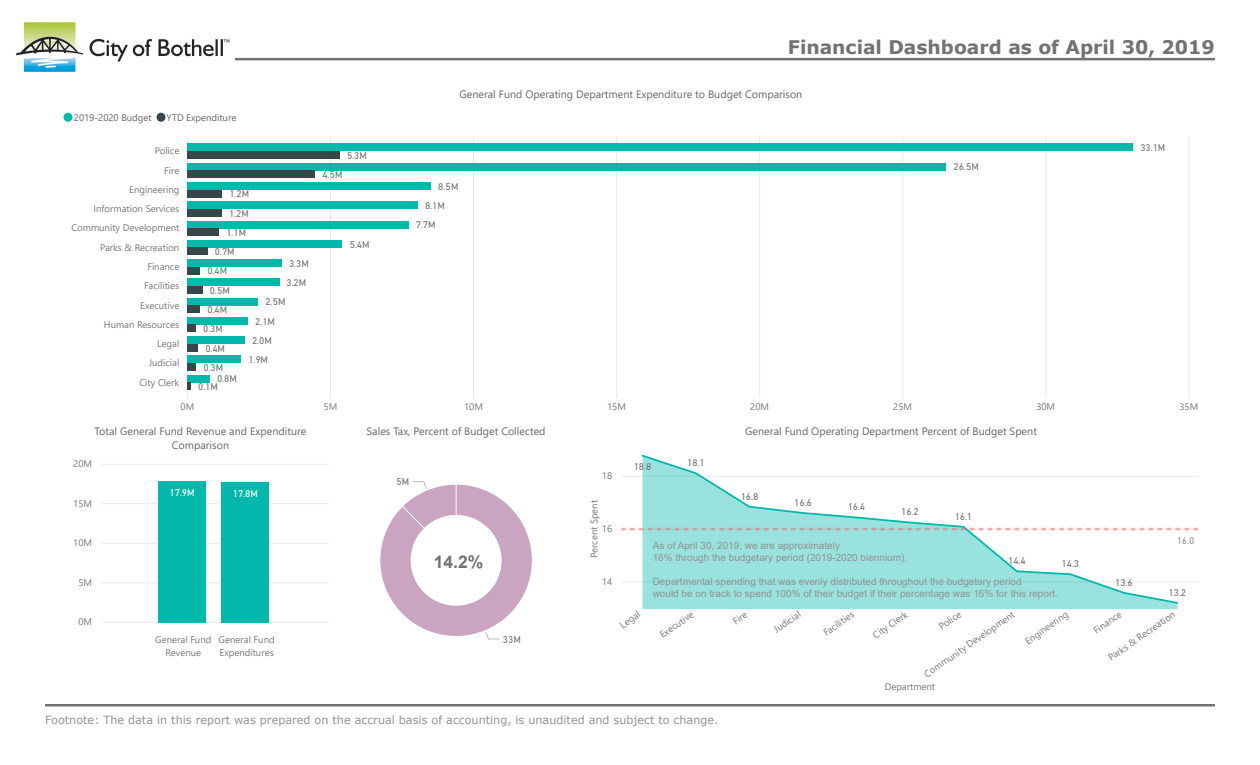
<style>
.page{position:relative;width:1260px;height:765px;background:#fff}
.page>*{position:absolute;margin:0;border:0;box-sizing:border-box;transform-origin:0 0}
.t1{font:700 18.75px "Verdana";color:#717275}
.t2{font:700 17.5px "Arial";color:#717275}
.t3{font:11.25px "Verdana";color:#919396}
.t4{font:10.75px/14.2px "Segoe UI";color:#666;text-align:center}
.t5{font:10.75px/19.2px "Standard Font";color:#777}
.t6{font:10.75px "Standard Font";color:#fff}
.t7{font:10.75px "Standard Font";color:#999}
.t8{font:10px "Arial";color:#919396}
.t9{font:9.5px/19.2px "Segoe UI";color:#777;text-align:center}
.t10{font:9.5px "Segoe UI";color:#666}
</style>
<div class="page">
<hr style="left:234px;top:58px;width:981px;height:2px;background:#717275">
<hr style="left:45px;top:704px;width:1170px;height:3px;background:#717275">
<img style="left:16px;top:22px;width:214px;height:50px">
<hr style="left:101px;top:622px;width:228px;height:1px;background:#eaeaea">
<hr style="left:101px;top:582px;width:228px;height:1px;background:#eaeaea">
<hr style="left:101px;top:543px;width:228px;height:1px;background:#eaeaea">
<hr style="left:101px;top:503px;width:228px;height:1px;background:#eaeaea">
<hr style="left:101px;top:464px;width:228px;height:1px;background:#eaeaea">
<div style="left:158px;top:481px;width:48px;height:141px;background:#01b8aa"></div>
<div style="left:221px;top:482px;width:48px;height:140px;background:#01b8aa"></div>
<svg style="left:380px;top:481px;width:152px;height:159px"></svg>
<hr style="left:621px;top:581px;width:578px;height:1px;background:#eaeaea">
<hr style="left:621px;top:529px;width:578px;height:1px;background:#eaeaea">
<hr style="left:621px;top:476px;width:578px;height:1px;background:#eaeaea">
<hr style="left:643px;top:605px;width:534px;height:4px;background:#9ae2dd">
<svg style="left:640px;top:454px;width:539px;height:151px"></svg>
<svg style="left:621px;top:528px;width:577px;height:2px"></svg>
<hr style="left:187px;top:136px;width:1px;height:262px;background:#eaeaea">
<hr style="left:330px;top:136px;width:1px;height:262px;background:#eaeaea">
<hr style="left:473px;top:136px;width:1px;height:262px;background:#eaeaea">
<hr style="left:616px;top:136px;width:1px;height:262px;background:#eaeaea">
<hr style="left:759px;top:136px;width:1px;height:262px;background:#eaeaea">
<hr style="left:902px;top:136px;width:1px;height:262px;background:#eaeaea">
<hr style="left:1045px;top:136px;width:1px;height:262px;background:#eaeaea">
<hr style="left:1188px;top:136px;width:1px;height:262px;background:#eaeaea">
<div style="left:187px;top:144px;width:946px;height:7px;background:#01b8aa"></div>
<div style="left:187px;top:163px;width:759px;height:8px;background:#01b8aa"></div>
<div style="left:187px;top:182px;width:244px;height:8px;background:#01b8aa"></div>
<div style="left:187px;top:201px;width:231px;height:8px;background:#01b8aa"></div>
<div style="left:187px;top:221px;width:222px;height:7px;background:#01b8aa"></div>
<div style="left:187px;top:240px;width:155px;height:8px;background:#01b8aa"></div>
<div style="left:187px;top:259px;width:95px;height:8px;background:#01b8aa"></div>
<div style="left:187px;top:279px;width:92px;height:7px;background:#01b8aa"></div>
<div style="left:187px;top:298px;width:71px;height:7px;background:#01b8aa"></div>
<div style="left:187px;top:317px;width:61px;height:8px;background:#01b8aa"></div>
<div style="left:187px;top:336px;width:58px;height:8px;background:#01b8aa"></div>
<div style="left:187px;top:356px;width:54px;height:7px;background:#01b8aa"></div>
<div style="left:187px;top:375px;width:23px;height:7px;background:#01b8aa"></div>
<div style="left:187px;top:151px;width:153px;height:8px;background:#374649"></div>
<div style="left:187px;top:171px;width:128px;height:7px;background:#374649"></div>
<div style="left:187px;top:190px;width:35px;height:7px;background:#374649"></div>
<div style="left:187px;top:209px;width:35px;height:8px;background:#374649"></div>
<div style="left:187px;top:228px;width:32px;height:8px;background:#374649"></div>
<div style="left:187px;top:248px;width:21px;height:7px;background:#374649"></div>
<div style="left:187px;top:267px;width:13px;height:7px;background:#374649"></div>
<div style="left:187px;top:286px;width:16px;height:8px;background:#374649"></div>
<div style="left:187px;top:305px;width:13px;height:8px;background:#374649"></div>
<div style="left:187px;top:325px;width:9px;height:7px;background:#374649"></div>
<div style="left:187px;top:344px;width:11px;height:8px;background:#374649"></div>
<div style="left:187px;top:363px;width:9px;height:8px;background:#374649"></div>
<svg style="left:187px;top:382px;width:4px;height:8px"></svg>
<svg style="left:64px;top:113px;width:8px;height:9px"></svg>
<svg style="left:157px;top:113px;width:8px;height:9px"></svg>
<h1 class="t1" style="left:788px;top:34px;width:429px">Financial Dashboard as of April 30, 2019</h1>
<p class="t10" style="left:74px;top:108px;width:79px">2019-2020 Budget</p>
<p class="t10" style="left:167px;top:108px;width:71px">YTD Expenditure</p>
<p class="t4" style="left:459px;top:86px;width:344px">General Fund Operating Department Expenditure to Budget Comparison</p>
<p class="t9" style="left:71px;top:141px;width:110px;text-align:right">Police<br>Fire<br>Engineering<br>Information Services<br>Community Development<br>Parks &amp; Recreation<br>Finance<br>Facilities<br>Executive<br>Human Resources<br>Legal<br>Judicial<br>City Clerk</p>
<p class="t5" style="left:1140px;top:138px;width:26px">33.1M</p>
<p class="t5" style="left:347px;top:146px;width:22px">5.3M</p>
<p class="t5" style="left:953px;top:157px;width:27px">26.5M</p>
<p class="t5" style="left:322px;top:165px;width:22px">4.5M</p>
<p class="t5" style="left:438px;top:176px;width:22px">8.5M</p>
<p class="t5" style="left:425px;top:196px;width:21px">8.1M</p>
<p class="t5" style="left:416px;top:215px;width:21px">7.7M</p>
<p class="t5" style="left:229px;top:184px;width:21px">1.2M</p>
<p class="t5" style="left:229px;top:203px;width:21px">1.2M</p>
<p class="t5" style="left:226px;top:223px;width:21px">1.1M</p>
<p class="t5" style="left:215px;top:242px;width:21px">0.7M</p>
<p class="t5" style="left:207px;top:261px;width:21px">0.4M</p>
<p class="t5" style="left:210px;top:280px;width:22px">0.5M</p>
<p class="t5" style="left:207px;top:300px;width:21px">0.4M</p>
<p class="t5" style="left:203px;top:319px;width:21px">0.3M</p>
<p class="t5" style="left:205px;top:338px;width:21px">0.4M</p>
<p class="t5" style="left:203px;top:357px;width:21px">0.3M</p>
<p class="t5" style="left:198px;top:377px;width:21px">0.1M</p>
<p class="t5" style="left:349px;top:234px;width:22px">5.4M</p>
<p class="t5" style="left:287px;top:254px;width:24px">3.3M<br>3.2M</p>
<p class="t5" style="left:265px;top:292px;width:22px">2.5M</p>
<p class="t5" style="left:255px;top:311px;width:21px">2.1M</p>
<p class="t5" style="left:252px;top:331px;width:21px">2.0M</p>
<p class="t5" style="left:248px;top:350px;width:21px">1.9M</p>
<p class="t5" style="left:217px;top:369px;width:21px">0.8M</p>
<p class="t9" style="left:181px;top:396px;width:15px">0M</p>
<p class="t9" style="left:324px;top:396px;width:15px">5M</p>
<p class="t9" style="left:464px;top:396px;width:20px">10M</p>
<p class="t9" style="left:607px;top:396px;width:20px">15M</p>
<p class="t9" style="left:750px;top:396px;width:20px">20M</p>
<p class="t9" style="left:893px;top:396px;width:20px">25M</p>
<p class="t9" style="left:1036px;top:396px;width:20px">30M</p>
<p class="t9" style="left:1179px;top:396px;width:20px">35M</p>
<p class="t4" style="left:95px;top:423px;width:213px">Total General Fund Revenue and Expenditure<br>Comparison</p>
<p class="t4" style="left:367px;top:423px;width:180px">Sales Tax, Percent of Budget Collected</p>
<p class="t4" style="left:745px;top:423px;width:293px">General Fund Operating Department Percent of Budget Spent</p>
<p class="t9" style="left:73px;top:453px;width:20px">20M</p>
<p class="t5" style="left:634px;top:457px;width:19px">18.8</p>
<p class="t5" style="left:687px;top:453px;width:19px">18.1</p>
<p class="t5" style="left:396px;top:472px;width:15px">5M</p>
<p class="t9" style="left:602px;top:465px;width:12px">18</p>
<p class="t9" style="left:73px;top:493px;width:20px">15M</p>
<p class="t9" style="left:73px;top:533px;width:20px">10M</p>
<p class="t9" style="left:78px;top:572px;width:15px">5M</p>
<p class="t6" style="left:170px;top:486px;width:26px">17.9M</p>
<p class="t6" style="left:233px;top:487px;width:26px">17.8M</p>
<p class="t2" style="left:434px;top:549px;width:51px">14.2%</p>
<p class="t9" style="left:584px;top:558px;width:60px;rotate:-90deg">Percent Spent</p>
<p class="t9" style="left:602px;top:518px;width:12px">16</p>
<p class="t9" style="left:602px;top:571px;width:12px">14</p>
<p class="t5" style="left:741px;top:486px;width:19px">16.8</p>
<p class="t5" style="left:794px;top:493px;width:19px">16.6</p>
<p class="t5" style="left:848px;top:497px;width:19px">16.4</p>
<p class="t5" style="left:901px;top:502px;width:19px">16.2</p>
<p class="t5" style="left:955px;top:506px;width:19px">16.1</p>
<p class="t8" style="left:653px;top:538px;width:189px">As of April 30, 2019, we are approximately</p>
<p class="t8" style="left:653px;top:550px;width:256px">16% through the budgetary period (2019-2020 biennium).</p>
<p class="t8" style="left:653px;top:574px;width:371px">Departmental spending that was evenly distributed throughout the budgetary period</p>
<p class="t8" style="left:653px;top:586px;width:407px">would be on track to spend 100% of their budget if their percentage was 16% for this report.</p>
<p class="t5" style="left:1008px;top:551px;width:19px">14.4</p>
<p class="t5" style="left:1062px;top:554px;width:19px">14.3</p>
<p class="t5" style="left:1115px;top:572px;width:19px">13.6</p>
<p class="t7" style="left:1177px;top:534px;width:19px">16.0</p>
<p class="t5" style="left:1169px;top:582px;width:19px">13.2</p>
<p class="t9" style="left:78px;top:612px;width:15px">0M</p>
<p class="t9" style="left:155px;top:632px;width:58px;line-height:13.4px">General Fund<br>Revenue</p>
<p class="t9" style="left:219px;top:632px;width:58px;line-height:13.4px;text-align:left">General Fund<br>Expenditures</p>
<p class="t5" style="left:503px;top:629px;width:19px">33M</p>
<p class="t9" style="left:615px;top:617px;width:24px;rotate:-35deg">Legal</p>
<p class="t9" style="left:655px;top:627px;width:41px;rotate:-35deg">Executive</p>
<p class="t9" style="left:728px;top:613px;width:17px;rotate:-35deg">Fire</p>
<p class="t9" style="left:769px;top:622px;width:32px;rotate:-35deg">Judicial</p>
<p class="t9" style="left:818px;top:625px;width:37px;rotate:-35deg">Facilities</p>
<p class="t9" style="left:868px;top:627px;width:41px;rotate:-35deg">City Clerk</p>
<p class="t9" style="left:934px;top:619px;width:26px;rotate:-35deg">Police</p>
<p class="t9" style="left:919px;top:666px;width:109px;rotate:-35deg">Community Development</p>
<p class="t9" style="left:1020px;top:633px;width:52px;rotate:-35deg">Engineering</p>
<p class="t9" style="left:1088px;top:623px;width:33px;rotate:-35deg">Finance</p>
<p class="t9" style="left:1103px;top:650px;width:81px;rotate:-35deg">Parks &amp; Recreation</p>
<p class="t9" style="left:885px;top:677px;width:52px">Department</p>
<p class="t3" style="left:45px;top:713px;width:675px">Footnote: The data in this report was prepared on the accrual basis of accounting, is unaudited and subject to change.</p>
</div>
